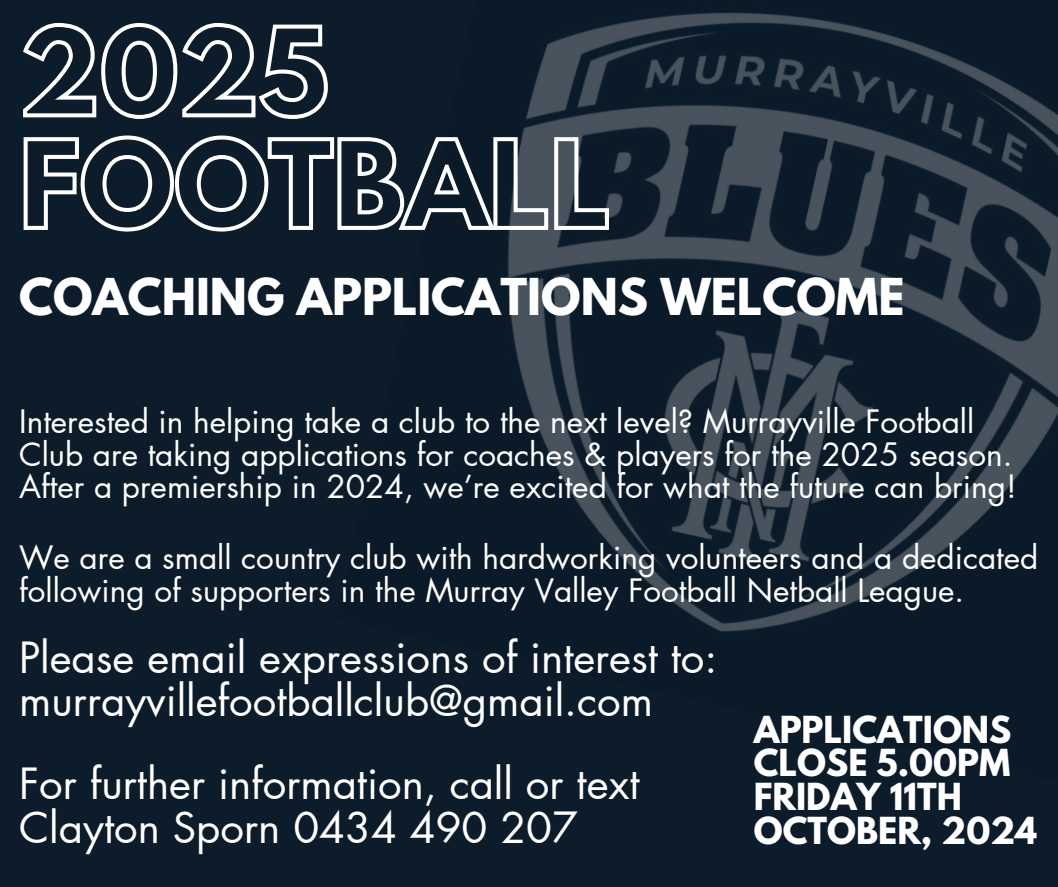
<style>
.page{position:relative;width:1058px;height:887px;background:#fff}
.page>*{position:absolute;margin:0;border:0;box-sizing:border-box;transform-origin:0 0}
.t1{font:700 45px "League Spartan";color:#fff}
.t2{font:42px/43.8px "Futura LT Pro";color:#fff}
.t3{font:700 33px/33.8px "League Spartan";color:#fff}
.t4{font:31.5px/32.7px "Futura LT Pro";color:#fff}
</style>
<div class="page">
<div style="left:0;top:0;width:1058px;height:886px;background:#0d1c2a"></div>
<img style="left:508px;top:12px;width:550px;height:620px">
<svg style="left:23px;top:23px;width:305px;height:96px"></svg>
<svg style="left:23px;top:133px;width:588px;height:100px"></svg>
<h1 class="t1" style="left:19px;top:274px;width:886px">COACHING APPLICATIONS WELCOME</h1>
<p class="t4" style="left:19px;top:406px;width:999px">Interested in helping take a club to the next level? Murrayville Football<br>Club are taking applications for coaches &amp; players for the 2025 season.<br>After a premiership in 2024, we’re excited for what the future can bring!</p>
<p class="t4" style="left:19px;top:542px;width:1020px">We are a small country club with hardworking volunteers and a dedicated following of supporters in the Murray Valley Football Netball League.</p>
<h2 class="t2" style="left:19px;top:637px;width:700px">Please email expressions of interest to: murrayvillefootballclub@gmail.com</h2>
<h4 class="t2" style="left:19px;top:763px;width:622px">For further information, call or text<br>Clayton Sporn 0434 490 207</h4>
<h3 class="t3" style="left:753px;top:716px;width:285px">APPLICATIONS<br>CLOSE 5.00PM<br>FRIDAY 11TH<br>OCTOBER, 2024</h3>
</div>
